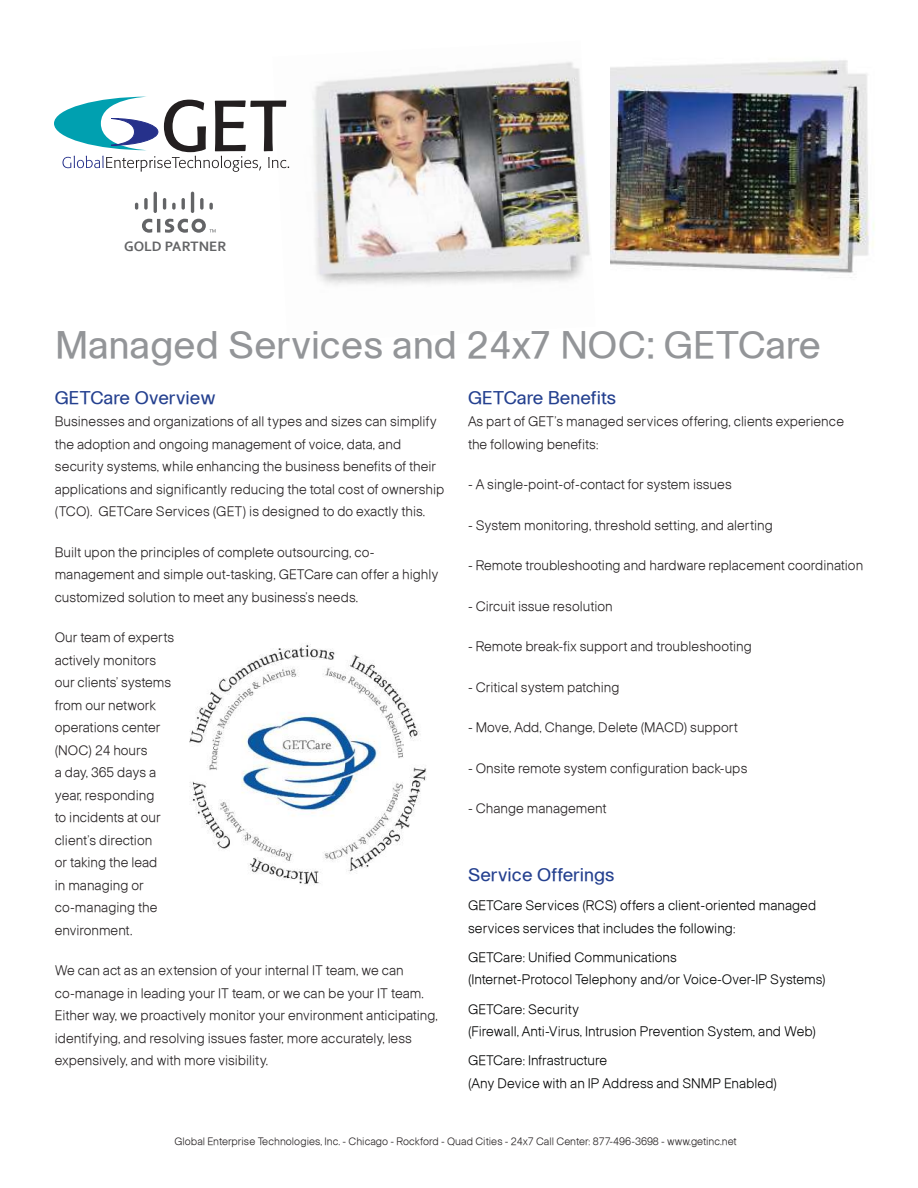
<style>
.page{position:relative;width:918px;height:1188px;background:#fff}
.page>*{position:absolute;margin:0;border:0;box-sizing:border-box;transform-origin:0 0}
.t1{font:37.5px "Ciscoregular";color:#939598}
.t2{font:18px "Ciscoregular";color:#24408f}
.t3{font:700 14.25px "Corbel";color:#636466}
.t4{font:13.5px/22.5px "Ciscolight";color:#231f20}
.t5{font:13.5px/22.5px "Ciscolight";color:#010202}
.t6{font:10.5px "Ciscolight";color:#231f20}
</style>
<div class="page">
<img style="left:289px;top:62px;width:301px;height:223px">
<svg style="left:54px;top:97px;width:235px;height:75px"></svg>
<svg style="left:135px;top:203px;width:3px;height:7px"></svg>
<svg style="left:144px;top:198px;width:4px;height:12px"></svg>
<hr style="left:154px;top:192px;width:3px;height:21px;background:#636466;border-radius:2px">
<svg style="left:163px;top:198px;width:3px;height:12px"></svg>
<svg style="left:172px;top:203px;width:4px;height:7px"></svg>
<svg style="left:182px;top:198px;width:3px;height:12px"></svg>
<hr style="left:191px;top:192px;width:3px;height:21px;background:#636466;border-radius:2px">
<svg style="left:200px;top:198px;width:4px;height:12px"></svg>
<svg style="left:209px;top:203px;width:4px;height:7px"></svg>
<svg style="left:142px;top:219px;width:74px;height:14px"></svg>
<img style="left:610px;top:60px;width:265px;height:218px">
<img style="left:189px;top:644px;width:238px;height:241px">
<p class="t3" style="left:124px;top:238px;width:104px">GOLD PARTNER</p>
<h1 class="t1" style="left:56px;top:328px;width:767px">Managed Services and 24x7 NOC: GETCare</h1>
<h2 class="t2" style="left:55px;top:389px;width:162px">GETCare Overview</h2>
<p class="t4" style="left:55px;top:411px;width:391px">Businesses and organizations of all types and sizes can simplify the adoption and ongoing management of voice, data, and security systems, while enhancing the business benefits of their applications and significantly reducing the total cost of ownership (TCO). GETCare Services (GET) is designed to do exactly this.</p>
<p class="t4" style="left:55px;top:542px;width:385px">Built upon the principles of complete outsourcing, co&shy;management and simple out-tasking, GETCare can offer a highly customized solution to meet any business’s needs.</p>
<p class="t4" style="left:55px;top:627px;width:121px">Our team of experts actively monitors our clients’ systems from our network operations center (NOC) 24 hours<br>a day, 365 days a year, responding<br>to incidents at our client’s direction<br>or taking the lead<br>in managing or co-managing the environment.</p>
<p class="t4" style="left:55px;top:960px;width:385px">We can act as an extension of your internal IT team, we can co-manage in leading your IT team, or we can be your IT team.<br>Either way, we proactively monitor your environment anticipating, identifying, and resolving issues faster, more accurately, less expensively, and with more visibility.</p>
<h2 class="t2" style="left:468px;top:389px;width:150px">GETCare Benefits</h2>
<p class="t4" style="left:468px;top:411px;width:378px">As part of GET’s managed services offering, clients experience the following benefits:</p>
<p class="t4" style="left:468px;top:474px;width:265px">- A single-point-of-contact for system issues</p>
<p class="t4" style="left:468px;top:515px;width:306px">- System monitoring, threshold setting, and alerting</p>
<p class="t4" style="left:468px;top:555px;width:397px">- Remote troubleshooting and hardware replacement coordination</p>
<p class="t4" style="left:468px;top:596px;width:146px">- Circuit issue resolution</p>
<p class="t4" style="left:468px;top:636px;width:285px">- Remote break-fix support and troubleshooting</p>
<p class="t4" style="left:468px;top:677px;width:153px">- Critical system patching</p>
<p class="t4" style="left:468px;top:717px;width:271px">- Move, Add, Change, Delete (MACD) support</p>
<p class="t4" style="left:468px;top:758px;width:281px">- Onsite remote system configuration back-ups</p>
<p class="t4" style="left:468px;top:798px;width:140px">- Change management</p>
<h2 class="t2" style="left:468px;top:866px;width:148px">Service Offerings</h2>
<p class="t5" style="left:468px;top:895px;width:350px">GETCare Services (RCS) offers a client-oriented managed services services that includes the following:</p>
<p class="t5" style="left:468px;top:947px;width:359px">GETCare: Unified Communications<br>(Internet-Protocol Telephony and/or Voice-Over-IP Systems)</p>
<p class="t5" style="left:468px;top:998px;width:349px">GETCare: Security<br>(Firewall, Anti-Virus, Intrusion Prevention System, and Web)</p>
<p class="t5" style="left:468px;top:1050px;width:311px">GETCare: Infrastructure<br>(Any Device with an IP Address and SNMP Enabled)</p>
<p class="t6" style="left:175px;top:1136px;width:564px">Global Enterprise Technologies, Inc. - Chicago - Rockford - Quad Cities - 24x7 Call Center: 877-496-3698 - www.getinc.net</p>
</div>
